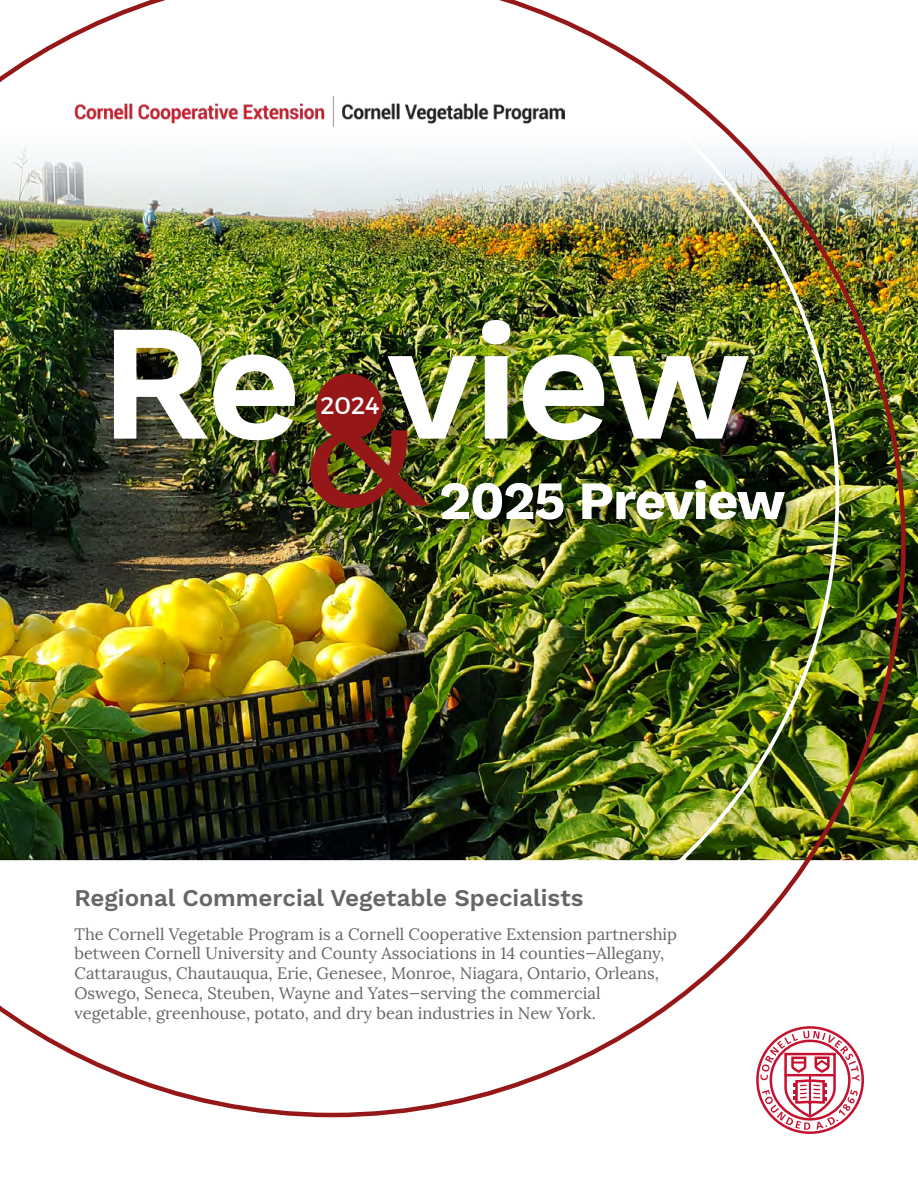
<style>
.page{position:relative;width:918px;height:1188px;background:#fff}
.page>*{position:absolute;margin:0;border:0;box-sizing:border-box;transform-origin:0 0}
.t1{font:169.5px "MS Reference Sans Serif";color:#951717}
.t2{font:600 165px "Work Sans";letter-spacing:-.03em;color:#fff}
.t3{font:700 54px "Work Sans";letter-spacing:-.025em;color:#fff}
.Heading_1{font:600 24px "Work Sans";color:#666}
.t4{font:24px "Montserrat";color:#fff}
.t5{font:16.5px/19.8px "Lora";color:#666}
</style>
<div class="page">
<img style="left:0;top:146px;width:906px;height:971px">
<img style="left:0;top:0;width:839px;height:1001px">
<div style="left:116px;top:320px;width:649px;height:136px;background:#000;opacity:.33"></div>
<div style="left:311px;top:373px;width:135px;height:151px;background:#000;opacity:.33"></div>
<div style="left:316px;top:374px;width:66px;height:66px;background:#951717;border-radius:50%"></div>
<div style="left:443px;top:480px;width:359px;height:56px;background:#000;opacity:.33"></div>
<div style="left:756px;top:1026px;width:108px;height:108px;border:3px solid #c41230;border-radius:50%"></div>
<svg style="left:760px;top:1031px;width:100px;height:99px"></svg>
<p class="t2" style="left:100px;top:286px;width:204px">Re</p>
<p class="t2" style="left:387px;top:286px;width:366px">view</p>
<p class="t3" style="left:439px;top:469px;width:348px">2025 Preview</p>
<p class="t1" style="left:301px;top:335px;width:125px">&amp;</p>
<p class="t4" style="left:320px;top:391px;width:61px">2024</p>
<p class="Heading_1" style="left:75px;top:884px;width:510px">Regional Commercial Vegetable Specialists</p>
<p class="t5" style="left:75px;top:924px;width:604px">The Cornell Vegetable Program is a Cornell Cooperative Extension partnership between Cornell University and County Associations in 14 counties—Allegany, Cattaraugus, Chautauqua, Erie, Genesee, Monroe, Niagara, Ontario, Orleans, Oswego, Seneca, Steuben, Wayne and Yates—serving the commercial vegetable, greenhouse, potato, and dry bean industries in New York.</p>
</div>
